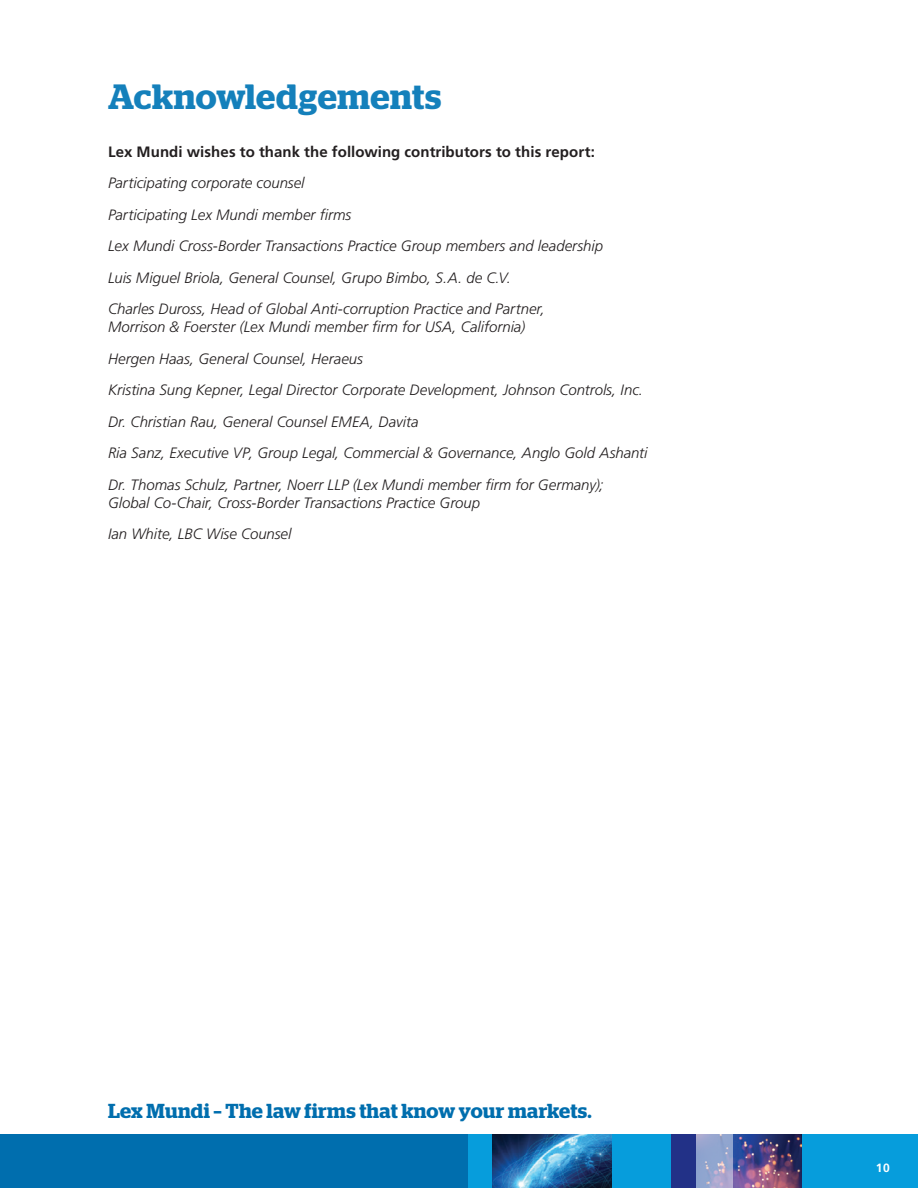
<style>
.page{position:relative;width:918px;height:1188px;background:#fff}
.page>*{position:absolute;margin:0;border:0;box-sizing:border-box;transform-origin:0 0}
.h1__19pt_Cond__403{font:600 35.1px "Stag";letter-spacing:.01em;color:#1480bb}
.Body{font:600 20.25px "Stag";letter-spacing:.01em;color:#006eae}
.t1{font:italic 300 15px/18px "Frutiger LT Std";color:#231f20}
.t2{font:700 15px "Frutiger LT Std";letter-spacing:.005em;color:#231f20}
.t3{font:700 12px "Frutiger LT Std";color:#fff}
</style>
<div class="page">
<div style="left:0;top:1134px;width:918px;height:54px;background:#006eae"></div>
<div style="left:611px;top:1134px;width:61px;height:54px;background:#069ddc"></div>
<div style="left:468px;top:1134px;width:24px;height:54px;background:#069ddc"></div>
<div style="left:802px;top:1134px;width:116px;height:54px;background:#069ddc"></div>
<img style="left:492px;top:1134px;width:119px;height:54px">
<img style="left:733px;top:1134px;width:69px;height:54px">
<div style="left:672px;top:1134px;width:24px;height:54px;background:#223187"></div>
<svg style="left:696px;top:1134px;width:37px;height:54px;background:#9ba6ce"></svg>
<p class="h1__19pt_Cond__403" style="left:108px;top:76px;width:335px">Acknowledgements</p>
<p class="t2" style="left:108px;top:142px;width:488px">Lex Mundi wishes to thank the following contributors to this report:</p>
<p class="t1" style="left:108px;top:174px;width:198px">Participating corporate counsel</p>
<p class="t1" style="left:108px;top:206px;width:245px">Participating Lex Mundi member firms</p>
<p class="t1" style="left:108px;top:237px;width:497px">Lex Mundi Cross-Border Transactions Practice Group members and leadership</p>
<p class="t1" style="left:108px;top:269px;width:404px">Luis Miguel Briola, General Counsel, Grupo Bimbo, S.A. de C.V.</p>
<p class="t1" style="left:108px;top:300px;width:438px">Charles Duross, Head of Global Anti-corruption Practice and Partner,<br>Morrison &amp; Foerster (Lex Mundi member firm for USA, California)</p>
<p class="t1" style="left:108px;top:350px;width:256px">Hergen Haas, General Counsel, Heraeus</p>
<p class="t1" style="left:108px;top:381px;width:537px">Kristina Sung Kepner, Legal Director Corporate Development, Johnson Controls, Inc.</p>
<p class="t1" style="left:108px;top:413px;width:312px">Dr. Christian Rau, General Counsel EMEA, Davita</p>
<p class="t1" style="left:108px;top:444px;width:541px">Ria Sanz, Executive VP, Group Legal, Commercial &amp; Governance, Anglo Gold Ashanti</p>
<p class="t1" style="left:108px;top:476px;width:497px">Dr. Thomas Schulz, Partner, Noerr LLP (Lex Mundi member firm for Germany);<br>Global Co-Chair, Cross-Border Transactions Practice Group</p>
<p class="t1" style="left:108px;top:525px;width:185px">Ian White, LBC Wise Counsel</p>
<p class="Body" style="left:108px;top:1099px;width:485px">Lex Mundi – The law firms that know your markets.</p>
<p class="t3" style="left:876px;top:1161px;width:15px">10</p>
</div>
